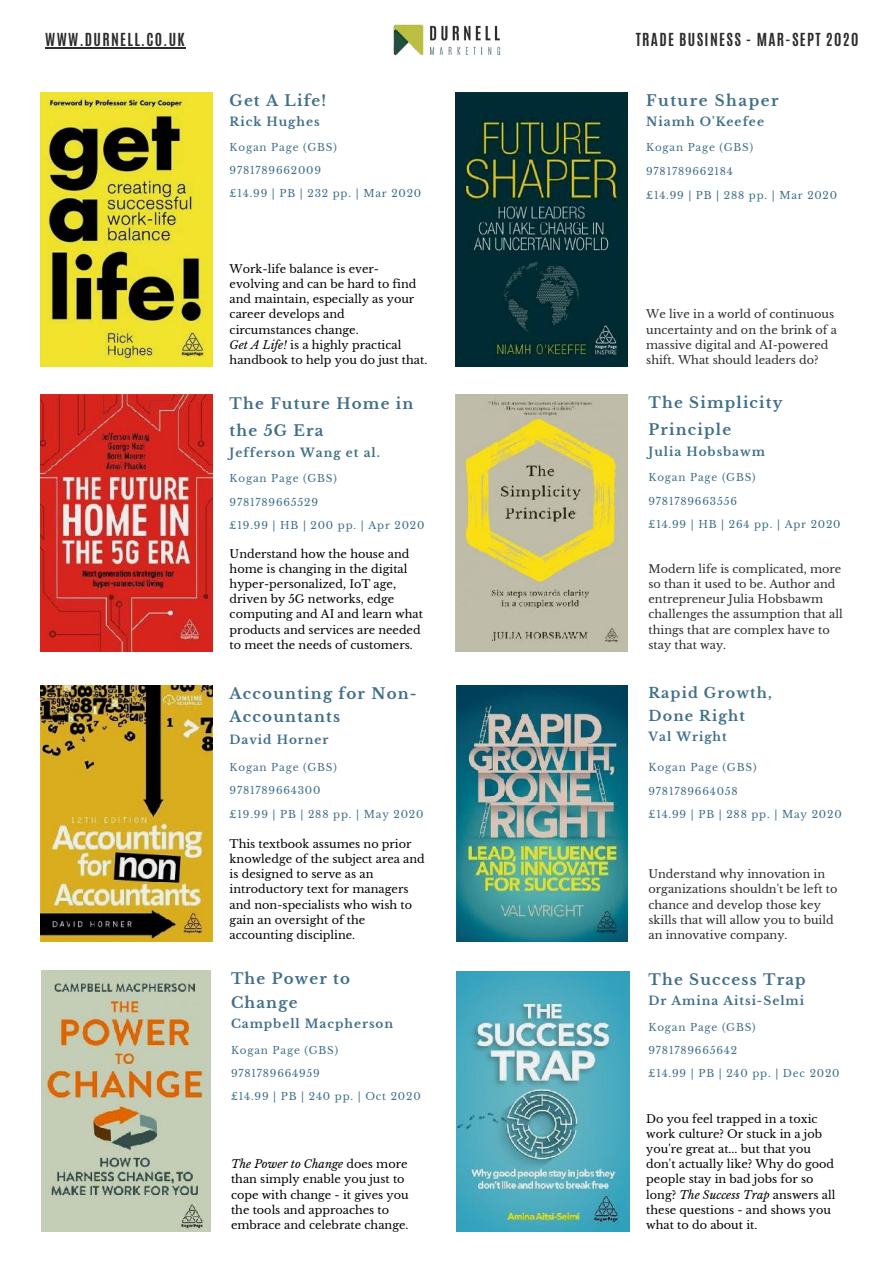
<style>
.page{position:relative;width:894px;height:1264px;background:#fff}
.page>*{position:absolute;margin:0;border:0;box-sizing:border-box;transform-origin:0 0}
.t1{font:700 15.15px "Libre Baskerville";letter-spacing:.1em;color:#406f89}
.t2{font:700 15px/26.2px "Libre Baskerville";letter-spacing:.08em;color:#406f89}
.t3{font:700 15px "Antonio";letter-spacing:.085em;color:#2c2b2e}
.t4{font:700 14.25px/22.4px "Libre Baskerville";letter-spacing:.08em;color:#406f89}
.t5{font:700 12px "Libre Baskerville";letter-spacing:.08em;color:#406f89}
.t6{font:11.25px/15.1px "Libre Baskerville";color:#000}
.t7{font:11.25px/15.1px "Libre Baskerville";color:#2c2b2e}
.t8{font:10.35px "Libre Baskerville";letter-spacing:.08em;color:#406f89}
.t9{font:10.2px "Libre Baskerville";letter-spacing:.08em;color:#406f89}
.s1{font-style:italic}
</style>
<div class="page">
<img style="left:393px;top:24px;width:108px;height:32px">
<img style="left:40px;top:92px;width:172px;height:275px">
<img style="left:40px;top:685px;width:172px;height:256px">
<img style="left:40px;top:394px;width:172px;height:257px">
<img style="left:456px;top:685px;width:171px;height:256px">
<hr style="left:45px;top:47px;width:141px;height:1px;background:#2c2b2e">
<img style="left:41px;top:970px;width:169px;height:261px">
<img style="left:456px;top:971px;width:173px;height:260px">
<img style="left:455px;top:92px;width:172px;height:275px">
<img style="left:455px;top:394px;width:172px;height:257px">
<h2 class="t3" style="left:45px;top:29px;width:141px">WWW.DURNELL.CO.UK</h2>
<h2 class="t3" style="left:635px;top:29px;width:224px">TRADE BUSINESS - MAR-SEPT 2020</h2>
<h2 class="t2" style="left:229px;top:88px;width:98px">Get A Life!</h2>
<p class="t5" style="left:229px;top:115px;width:92px">Rick Hughes</p>
<p class="t8" style="left:229px;top:141px;width:109px">Kogan Page (GBS)</p>
<p class="t8" style="left:229px;top:164px;width:93px">9781789662009</p>
<p class="t8" style="left:229px;top:187px;width:193px">£14.99 | PB | 232 pp. | Mar 2020</p>
<p class="t6" style="left:229px;top:261px;width:199px">Work-life balance is ever&shy;evolving and can be hard to find and maintain, especially as your career develops and circumstances change.<br><span class="s1">Get A Life!</span> is a highly practical handbook to help you do just that.</p>
<h2 class="t2" style="left:229px;top:391px;width:185px">The Future Home in the 5G Era</h2>
<p class="t5" style="left:229px;top:445px;width:152px">Jefferson Wang et al.</p>
<p class="t8" style="left:229px;top:472px;width:109px">Kogan Page (GBS)</p>
<p class="t8" style="left:229px;top:495px;width:90px">9781789665529</p>
<p class="t8" style="left:229px;top:519px;width:196px">£19.99 | HB | 200 pp. | Apr 2020</p>
<p class="t6" style="left:229px;top:546px;width:195px">Understand how the house and home is changing in the digital hyper-personalized, IoT age, driven by 5G networks, edge computing and AI and learn what products and services are needed to meet the needs of customers.</p>
<h2 class="t2" style="left:229px;top:682px;width:189px;line-height:23.4px">Accounting for Non-<br>Accountants</h2>
<p class="t5" style="left:229px;top:732px;width:100px">David Horner</p>
<p class="t8" style="left:229px;top:761px;width:109px">Kogan Page (GBS)</p>
<p class="t8" style="left:229px;top:784px;width:92px">9781789664300</p>
<p class="t8" style="left:229px;top:807px;width:195px">£19.99 | PB | 288 pp. | May 2020</p>
<p class="t6" style="left:229px;top:836px;width:197px">This textbook assumes no prior knowledge of the subject area and is designed to serve as an introductory text for managers and non-specialists who wish to gain an oversight of the accounting discipline.</p>
<h2 class="t2" style="left:231px;top:967px;width:120px;line-height:23.4px">The Power to<br>Change</h2>
<p class="t5" style="left:231px;top:1016px;width:164px">Campbell Macpherson</p>
<p class="t8" style="left:231px;top:1043px;width:109px">Kogan Page (GBS)</p>
<p class="t8" style="left:231px;top:1066px;width:90px">9781789664959</p>
<p class="t8" style="left:231px;top:1090px;width:191px">£14.99 | PB | 240 pp. | Oct 2020</p>
<p class="t6" style="left:231px;top:1156px;width:179px"><span class="s1">The Power to Change</span> does more than simply enable you just to cope with change - it gives you the tools and approaches to embrace and celebrate change.</p>
<h1 class="t1" style="left:646px;top:91px;width:134px">Future Shaper</h1>
<p class="t5" style="left:646px;top:115px;width:119px">Niamh O'Keefee</p>
<p class="t9" style="left:646px;top:141px;width:108px">Kogan Page (GBS)</p>
<p class="t9" style="left:646px;top:165px;width:88px">9781789662184</p>
<p class="t9" style="left:646px;top:189px;width:192px">£14.99 | PB | 288 pp. | Mar 2020</p>
<p class="t7" style="left:646px;top:307px;width:192px">We live in a world of continuous uncertainty and on the brink of a massive digital and AI-powered shift. What should leaders do?</p>
<h2 class="t2" style="left:648px;top:390px;width:135px">The Simplicity<br>Principle</h2>
<p class="t5" style="left:648px;top:444px;width:118px">Julia Hobsbawm</p>
<p class="t8" style="left:648px;top:471px;width:109px">Kogan Page (GBS)</p>
<p class="t8" style="left:648px;top:494px;width:90px">9781789663556</p>
<p class="t8" style="left:648px;top:518px;width:193px">£14.99 | HB | 264 pp. | Apr 2020</p>
<p class="t7" style="left:648px;top:561px;width:196px">Modern life is complicated, more so than it used to be. Author and entrepreneur Julia Hobsbawm challenges the assumption that all things that are complex have to stay that way.</p>
<p class="t4" style="left:648px;top:682px;width:125px">Rapid Growth,<br>Done Right</p>
<p class="t5" style="left:648px;top:729px;width:80px">Val Wright</p>
<p class="t8" style="left:648px;top:761px;width:109px">Kogan Page (GBS)</p>
<p class="t8" style="left:648px;top:784px;width:91px">9781789664058</p>
<p class="t8" style="left:648px;top:808px;width:194px">£14.99 | PB | 288 pp. | May 2020</p>
<p class="t7" style="left:648px;top:866px;width:190px">Understand why innovation in organizations shouldn't be left to chance and develop those key skills that will allow you to build an innovative company.</p>
<h2 class="t2" style="left:648px;top:966px;width:159px">The Success Trap</h2>
<p class="t5" style="left:648px;top:993px;width:157px">Dr Amina Aitsi-Selmi</p>
<p class="t8" style="left:648px;top:1020px;width:109px">Kogan Page (GBS)</p>
<p class="t8" style="left:648px;top:1043px;width:90px">9781789665642</p>
<p class="t8" style="left:648px;top:1067px;width:192px">£14.99 | PB | 240 pp. | Dec 2020</p>
<p class="t6" style="left:646px;top:1111px;width:190px">Do you feel trapped in a toxic work culture? Or stuck in a job you're great at... but that you don't actually like? Why do good people stay in bad jobs for so long? <span class="s1">The Success Trap</span> answers all these questions - and shows you what to do about it.</p>
</div>
